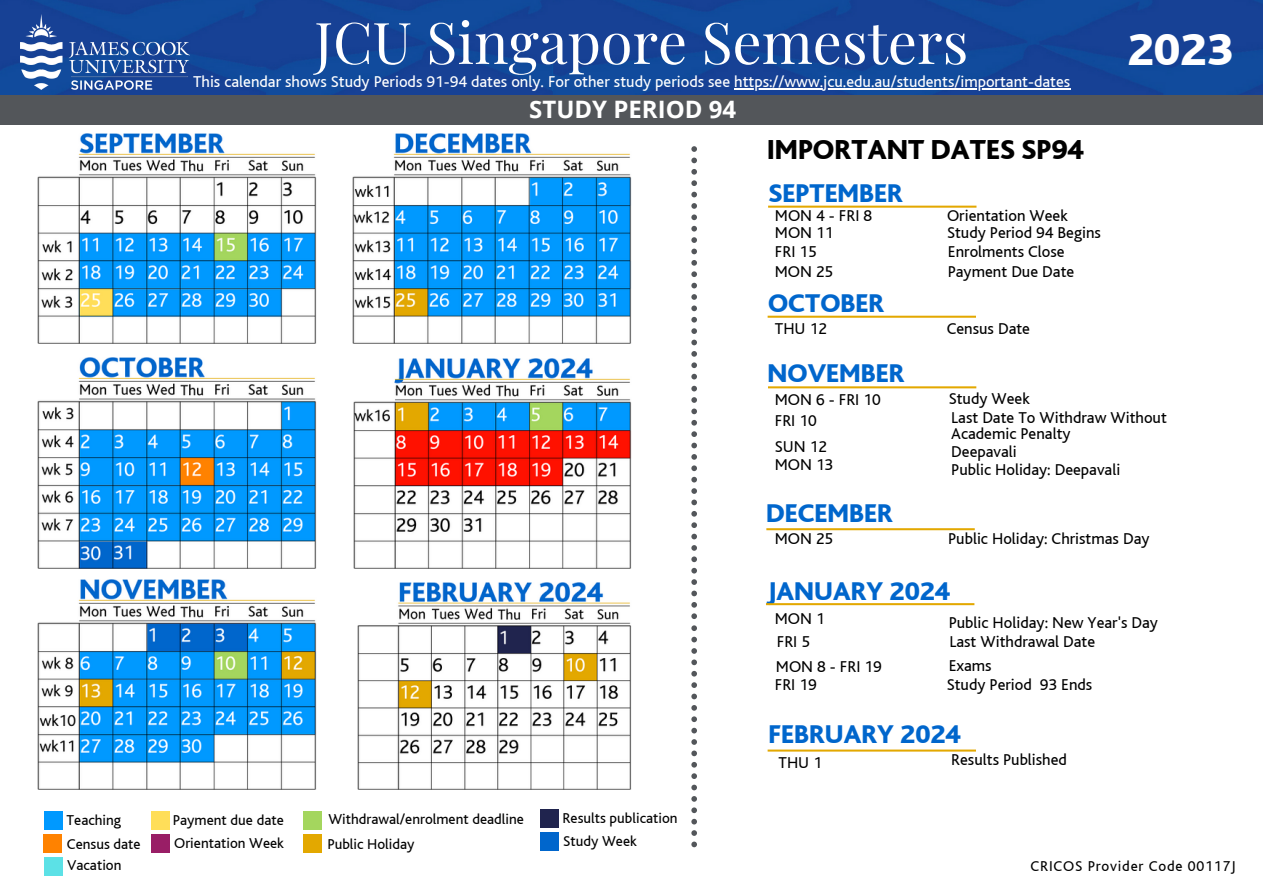
<style>
.page{position:relative;width:1263px;height:894px;background:#fff}
.page>*{position:absolute;margin:0;border:0;box-sizing:border-box;transform-origin:0 0}
.t1{font:57.45px "Playfair Display";color:#fff}
.t2{font:800 47.25px "Bliss";color:#fff}
.t3{font:800 28.95px "Bliss";color:#000}
.t4{font:800 27px "Bliss";color:#06c}
.t5{font:700 24px "Open Sans";color:#fff}
.t6{font:16.5px/15.8px "Bliss";color:#000}
.t7{font:16.5px "Bliss";color:#fff}
.t8{font:15px "Bliss";color:#000}
.t9{font:15px "Bliss";letter-spacing:.055em;color:#000}
</style>
<div class="page">
<img style="left:38px;top:133px;width:279px;height:211px">
<img style="left:38px;top:358px;width:279px;height:210px">
<img style="left:38px;top:579px;width:279px;height:210px">
<img style="left:353px;top:133px;width:279px;height:211px">
<svg style="left:691px;top:146px;width:6px;height:233px"></svg>
<svg style="left:691px;top:385px;width:6px;height:234px"></svg>
<svg style="left:691px;top:625px;width:6px;height:223px"></svg>
<img style="left:353px;top:358px;width:278px;height:210px">
<img style="left:0;top:0;width:1263px;height:98px">
<div style="left:0;top:95px;width:1262px;height:29px;background:#53565a"></div>
<img style="left:21px;top:14px;width:169px;height:75px">
<div style="left:44px;top:810px;width:19px;height:18px;background:#09f"></div>
<div style="left:540px;top:808px;width:19px;height:18px;background:#20244e"></div>
<div style="left:151px;top:834px;width:19px;height:18px;background:#991e66"></div>
<div style="left:303px;top:811px;width:19px;height:18px;background:#a4d65e"></div>
<div style="left:151px;top:811px;width:18px;height:18px;background:#ffde59"></div>
<div style="left:44px;top:834px;width:18px;height:18px;background:#ff8200"></div>
<div style="left:303px;top:834px;width:19px;height:18px;background:#e3a800"></div>
<div style="left:540px;top:832px;width:19px;height:18px;background:#06c"></div>
<div style="left:44px;top:856px;width:19px;height:18px;background:#5ce1e6"></div>
<svg style="left:768px;top:315px;width:208px;height:2px"></svg>
<svg style="left:768px;top:386px;width:208px;height:2px"></svg>
<svg style="left:766px;top:603px;width:208px;height:2px"></svg>
<svg style="left:768px;top:749px;width:208px;height:2px"></svg>
<img style="left:357px;top:582px;width:275px;height:207px">
<hr style="left:734px;top:88px;width:336px;height:1px;background:#fff">
<svg style="left:768px;top:205px;width:208px;height:3px"></svg>
<svg style="left:766px;top:528px;width:209px;height:2px"></svg>
<h1 class="t1" style="left:314px;top:2px;width:655px">JCU Singapore Semesters</h1>
<h3 class="t5" style="left:529px;top:92px;width:208px">STUDY PERIOD 94</h3>
<p class="t7" style="left:193px;top:73px;width:879px">This calendar shows Study Periods 91-94 dates only. For other study periods see https://www.jcu.edu.au/students/important-dates</p>
<h3 class="t3" style="left:767px;top:134px;width:318px">IMPORTANT DATES SP94</h3>
<h3 class="t4" style="left:769px;top:179px;width:136px">SEPTEMBER</h3>
<p class="t6" style="left:775px;top:207px;width:99px">MON 4 - FRI 8</p>
<p class="t6" style="left:947px;top:207px;width:122px">Orientation Week</p>
<p class="t6" style="left:775px;top:225px;width:60px">MON 11</p>
<p class="t6" style="left:947px;top:225px;width:155px">Study Period 94 Begins</p>
<p class="t6" style="left:775px;top:244px;width:43px">FRI 15</p>
<p class="t6" style="left:948px;top:244px;width:118px">Enrolments Close</p>
<p class="t6" style="left:775px;top:263px;width:60px">MON 25</p>
<p class="t6" style="left:948px;top:263px;width:128px">Payment Due Date</p>
<h3 class="t4" style="left:768px;top:289px;width:118px">OCTOBER</h3>
<p class="t6" style="left:775px;top:321px;width:54px">THU 12</p>
<p class="t6" style="left:947px;top:321px;width:85px">Census Date</p>
<h3 class="t4" style="left:768px;top:359px;width:138px">NOVEMBER</h3>
<p class="t6" style="left:775px;top:391px;width:107px">MON 6 - FRI 10</p>
<p class="t6" style="left:949px;top:391px;width:83px">Study Week</p>
<h2 class="t2" style="left:1127px;top:25px;width:107px">2023</h2>
<p class="t6" style="left:775px;top:413px;width:43px">FRI 10</p>
<p class="t6" style="left:951px;top:410px;width:217px">Last Date To Withdraw Without<br>Academic Penalty</p>
<p class="t6" style="left:775px;top:439px;width:54px">SUN 12</p>
<p class="t6" style="left:951px;top:443px;width:67px">Deepavali</p>
<p class="t6" style="left:775px;top:457px;width:60px">MON 13</p>
<p class="t6" style="left:951px;top:462px;width:171px">Public Holiday: Deepavali</p>
<h3 class="t4" style="left:766px;top:499px;width:128px">DECEMBER</h3>
<p class="t6" style="left:775px;top:531px;width:60px">MON 25</p>
<p class="t6" style="left:948px;top:530px;width:203px">Public Holiday: Christmas Day</p>
<h3 class="t4" style="left:767px;top:576px;width:185px">JANUARY 2024</h3>
<p class="t6" style="left:775px;top:611px;width:51px">MON 1</p>
<p class="t6" style="left:949px;top:614px;width:211px">Public Holiday: New Year's Day</p>
<p class="t6" style="left:777px;top:634px;width:35px">FRI 5</p>
<p class="t6" style="left:949px;top:634px;width:147px">Last Withdrawal Date</p>
<p class="t6" style="left:776px;top:658px;width:107px">MON 8 - FRI 19</p>
<p class="t6" style="left:949px;top:657px;width:44px">Exams</p>
<p class="t6" style="left:775px;top:677px;width:43px">FRI 19</p>
<p class="t6" style="left:947px;top:677px;width:147px">Study Period 93 Ends</p>
<h3 class="t4" style="left:768px;top:719px;width:194px">FEBRUARY 2024</h3>
<p class="t8" style="left:173px;top:811px;width:112px">Payment due date</p>
<p class="t8" style="left:562px;top:810px;width:117px">Results publication</p>
<p class="t8" style="left:174px;top:834px;width:111px">Orientation Week</p>
<p class="t8" style="left:327px;top:835px;width:89px">Public Holiday</p>
<p class="t8" style="left:563px;top:832px;width:75px">Study Week</p>
<p class="t8" style="left:67px;top:812px;width:56px">Teaching</p>
<p class="t8" style="left:328px;top:811px;width:197px">Withdrawal/enrolment deadline</p>
<p class="t8" style="left:67px;top:835px;width:75px">Census date</p>
<p class="t8" style="left:67px;top:857px;width:56px">Vacation</p>
<p class="t6" style="left:779px;top:754px;width:45px">THU 1</p>
<p class="t6" style="left:951px;top:752px;width:117px">Results Published</p>
<p class="t9" style="left:1030px;top:857px;width:207px">CRICOS Provider Code 00117J</p>
</div>
